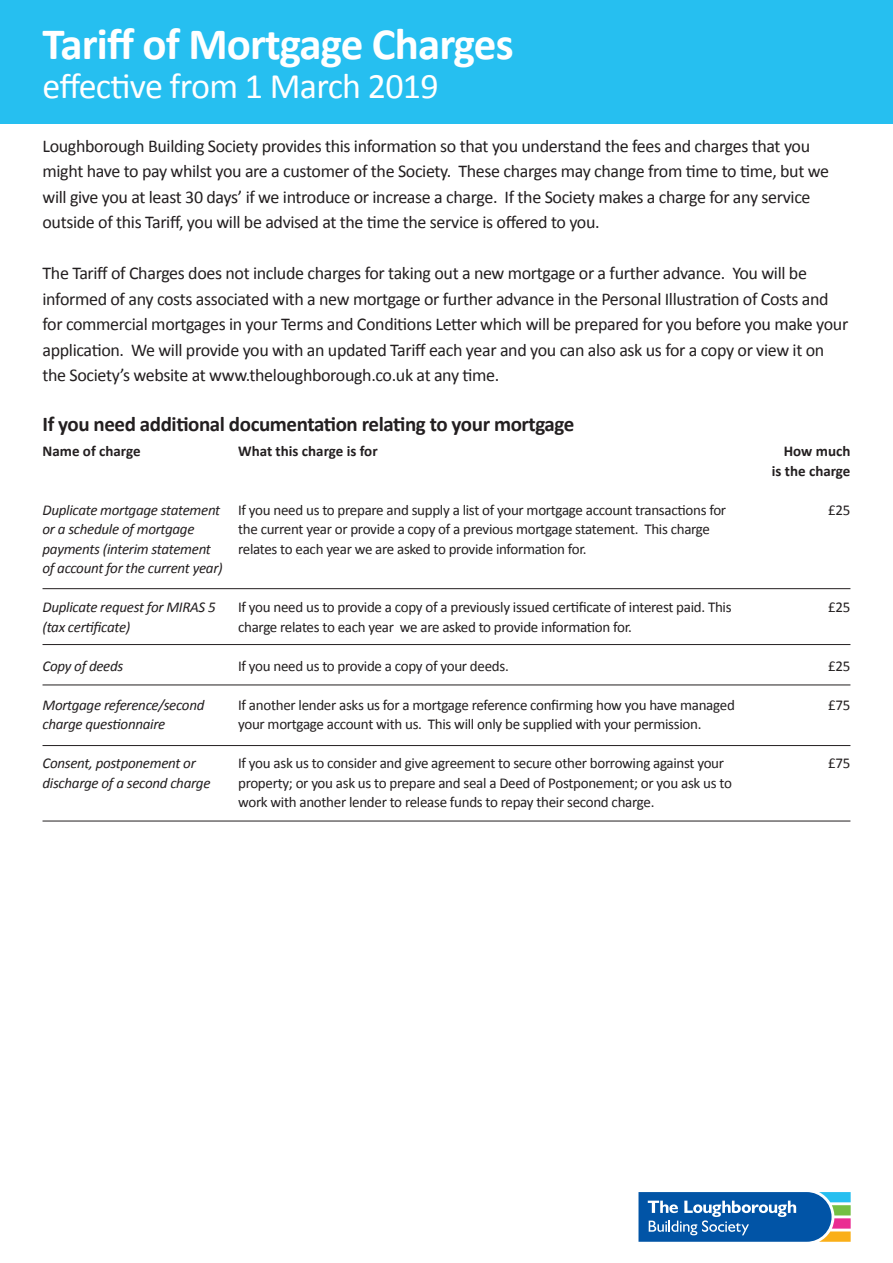
<style>
.page{position:relative;width:893px;height:1263px;background:#fff}
.page>*{position:absolute;margin:0;border:0;box-sizing:border-box;transform-origin:0 0}
.t1{font:700 45px "Calibri";letter-spacing:-.02em;color:#fff}
.t2{font:36px "Calibri";letter-spacing:-.02em;color:#fff}
.t3{font:700 21px "Calibri";letter-spacing:-.02em;color:#231f20}
.t4{font:18px/25.5px "Calibri";letter-spacing:-.02em;color:#231f20}
.t5{font:15px/19.5px "Calibri";letter-spacing:-.02em;color:#231f20}
.t6{font:italic 15px/19.5px "Calibri";letter-spacing:-.02em;color:#231f20}
.t7{font:700 15px/19.5px "Calibri";color:#231f20;text-align:right}
</style>
<div class="page">
<hr style="left:43px;top:685px;width:807px;height:1px;background:#231f20">
<hr style="left:43px;top:644px;width:807px;height:1px;background:#231f20">
<hr style="left:43px;top:588px;width:807px;height:1px;background:#231f20">
<hr style="left:43px;top:745px;width:807px;height:1px;background:#231f20">
<hr style="left:43px;top:821px;width:807px;height:1px;background:#231f20">
<div style="left:0;top:0;width:893px;height:123px;background:#26bff0"></div>
<svg style="left:638px;top:1192px;width:213px;height:50px;background:#3574b0"></svg>
<h1 class="t1" style="left:43px;top:16px;width:473px">Tariff of Mortgage Charges</h1>
<h2 class="t2" style="left:43px;top:64px;width:398px">effective from 1 March 2019</h2>
<p class="t4" style="left:43px;top:132px;width:788px">Loughborough Building Society provides this information so that you understand the fees and charges that you might have to pay whilst you are a customer of the Society. These charges may change from time to time, but we will give you at least 30 days’ if we introduce or increase a charge. If the Society makes a charge for any service outside of this Tariff, you will be advised at the time the service is offered to you.</p>
<p class="t4" style="left:43px;top:260px;width:807px">The Tariff of Charges does not include charges for taking out a new mortgage or a further advance. You will be informed of any costs associated with a new mortgage or further advance in the Personal Illustration of Costs and for commercial mortgages in your Terms and Conditions Letter which will be prepared for you before you make your application. We will provide you with an updated Tariff each year and you can also ask us for a copy or view it on the Society’s website at www.theloughborough.co.uk at any time.</p>
<p class="t3" style="left:43px;top:411px;width:533px">If you need additional documentation relating to your mortgage</p>
<p class="t7" style="left:43px;top:441px;width:100px">Name of charge</p>
<p class="t7" style="left:238px;top:441px;width:141px">What this charge is for</p>
<p class="t7" style="left:772px;top:441px;width:80px">How much is the charge</p>
<p class="t5" style="left:828px;top:499px;width:24px">£25</p>
<p class="t5" style="left:238px;top:499px;width:490px">If you need us to prepare and supply a list of your mortgage account transactions for the current year or provide a copy of a previous mortgage statement. This charge relates to each year we are asked to provide information for.</p>
<p class="t6" style="left:43px;top:499px;width:182px">Duplicate mortgage statement or a schedule of mortgage payments (interim statement of account for the current year)</p>
<p class="t6" style="left:43px;top:597px;width:175px">Duplicate request for MIRAS 5 (tax certificate)</p>
<p class="t6" style="left:43px;top:655px;width:82px">Copy of deeds</p>
<p class="t6" style="left:43px;top:694px;width:163px">Mortgage reference/second charge questionnaire</p>
<p class="t6" style="left:43px;top:753px;width:170px">Consent, postponement or discharge of a second charge</p>
<p class="t5" style="left:238px;top:597px;width:495px">If you need us to provide a copy of a previously issued certificate of interest paid. This charge relates to each year we are asked to provide information for.</p>
<p class="t5" style="left:238px;top:655px;width:272px">If you need us to provide a copy of your deeds.</p>
<p class="t5" style="left:238px;top:694px;width:498px">If another lender asks us for a mortgage reference confirming how you have managed your mortgage account with us. This will only be supplied with your permission.</p>
<p class="t5" style="left:238px;top:753px;width:495px">If you ask us to consider and give agreement to secure other borrowing against your property; or you ask us to prepare and seal a Deed of Postponement; or you ask us to work with another lender to release funds to repay their second charge.</p>
<p class="t5" style="left:828px;top:597px;width:24px">£25</p>
<p class="t5" style="left:828px;top:655px;width:24px">£25</p>
<p class="t5" style="left:828px;top:694px;width:24px">£75</p>
<p class="t5" style="left:828px;top:753px;width:24px">£75</p>
</div>
